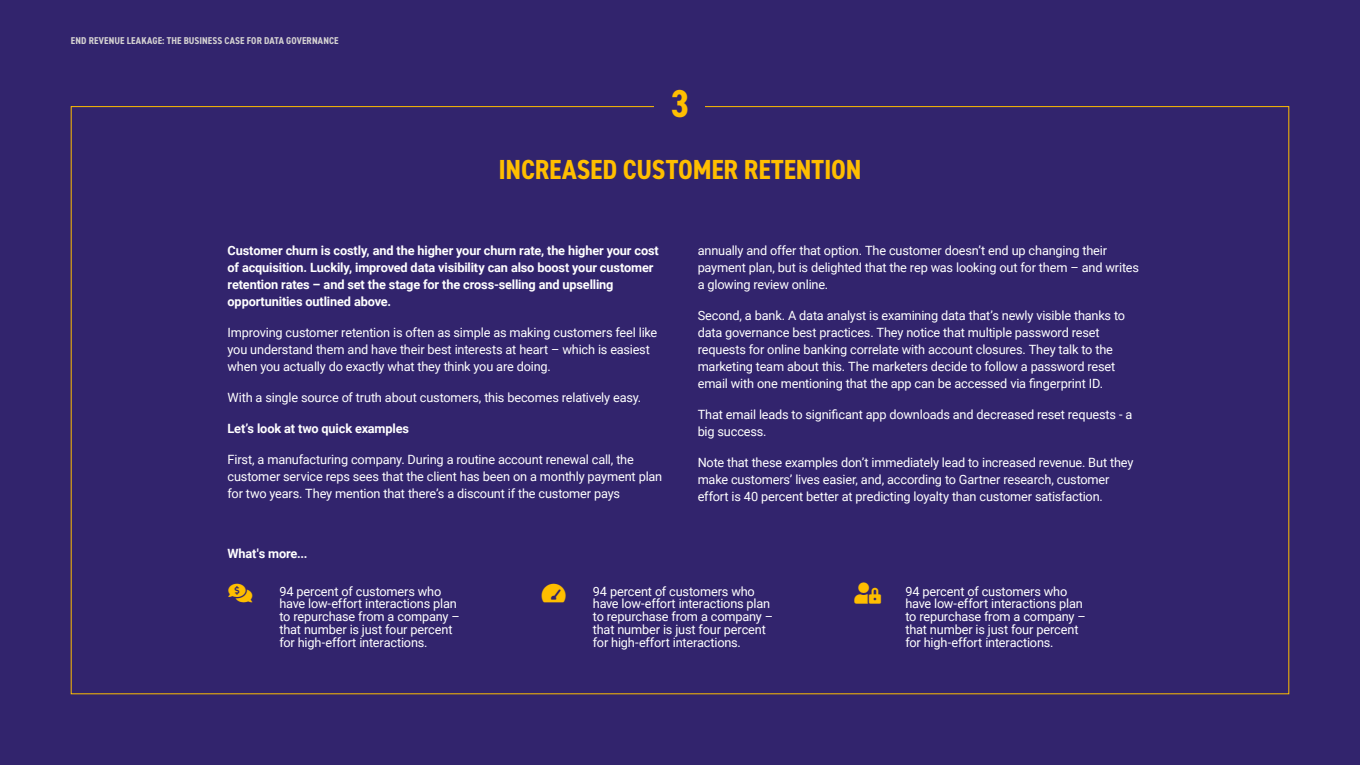
<style>
.page{position:relative;width:1360px;height:765px;background:#32246d}
.page>*{position:absolute;margin:0;border:0;box-sizing:border-box;transform-origin:0 0}
.t1{font:700 condensed 39px "DIN2014";color:#ffbe00}
.t2{font:700 condensed 27.62px "DIN2014";letter-spacing:-.005em;color:#ffbe00}
.t3{font:12.75px/17px "Roboto";letter-spacing:-.015em;color:#fff}
.t4{font:700 12.75px/17px "Roboto";letter-spacing:-.01em;color:#fff}
.t5{font:700 condensed 9.88px "DIN2014";letter-spacing:.01em;color:#d4d1d1}
</style>
<div class="page">
<p class="t5" style="left:71px;top:34px;width:269px">END REVENUE LEAKAGE: THE BUSINESS CASE FOR DATA GOVERNANCE</p>
<h1 class="t1" style="left:671px;top:78px;width:20px">3</h1>
<h2 class="t2" style="left:499px;top:151px;width:364px">INCREASED CUSTOMER RETENTION</h2>
<p class="t4" style="left:228px;top:241px;width:433px">Customer churn is costly, and the higher your churn rate, the higher your cost of acquisition. Luckily, improved data visibility can also boost your customer retention rates – and set the stage for the cross-selling and upselling opportunities outlined above.</p>
<p class="t3" style="left:228px;top:323px;width:431px">Improving customer retention is often as simple as making customers feel like you understand them and have their best interests at heart – which is easiest when you actually do exactly what they think you are doing.</p>
<p class="t3" style="left:228px;top:389px;width:415px">With a single source of truth about customers, this becomes relatively easy.</p>
<p class="t4" style="left:228px;top:420px;width:183px">Let’s look at two quick examples</p>
<p class="t3" style="left:228px;top:451px;width:436px">First, a manufacturing company. During a routine account renewal call, the customer service reps sees that the client has been on a monthly payment plan for two years. They mention that there’s a discount if the customer pays</p>
<p class="t3" style="left:698px;top:241px;width:443px">annually and offer that option. The customer doesn’t end up changing their payment plan, but is delighted that the rep was looking out for them – and writes a glowing review online.</p>
<p class="t3" style="left:698px;top:306px;width:429px">Second, a bank. A data analyst is examining data that’s newly visible thanks to data governance best practices. They notice that multiple password reset requests for online banking correlate with account closures. They talk to the marketing team about this. The marketers decide to follow a password reset email with one mentioning that the app can be accessed via fingerprint ID.</p>
<p class="t3" style="left:698px;top:406px;width:436px">That email leads to significant app downloads and decreased reset requests - a big success.</p>
<p class="t3" style="left:698px;top:454px;width:437px">Note that these examples don’t immediately lead to increased revenue. But they make customers’ lives easier, and, according to Gartner research, customer effort is 40 percent better at predicting loyalty than customer satisfaction.</p>
<p class="t4" style="left:228px;top:545px;width:82px">What's more...</p>
<p class="t3" style="left:279px;top:584px;width:182px;line-height:12.8px">94 percent of customers who have low-effort interactions plan to repurchase from a company – that number is just four percent for high-effort interactions.</p>
<p class="t3" style="left:593px;top:584px;width:182px;line-height:12.8px">94 percent of customers who have low-effort interactions plan to repurchase from a company – that number is just four percent for high-effort interactions.</p>
<p class="t3" style="left:905px;top:584px;width:182px;line-height:12.8px">94 percent of customers who have low-effort interactions plan to repurchase from a company – that number is just four percent for high-effort interactions.</p>
</div>
